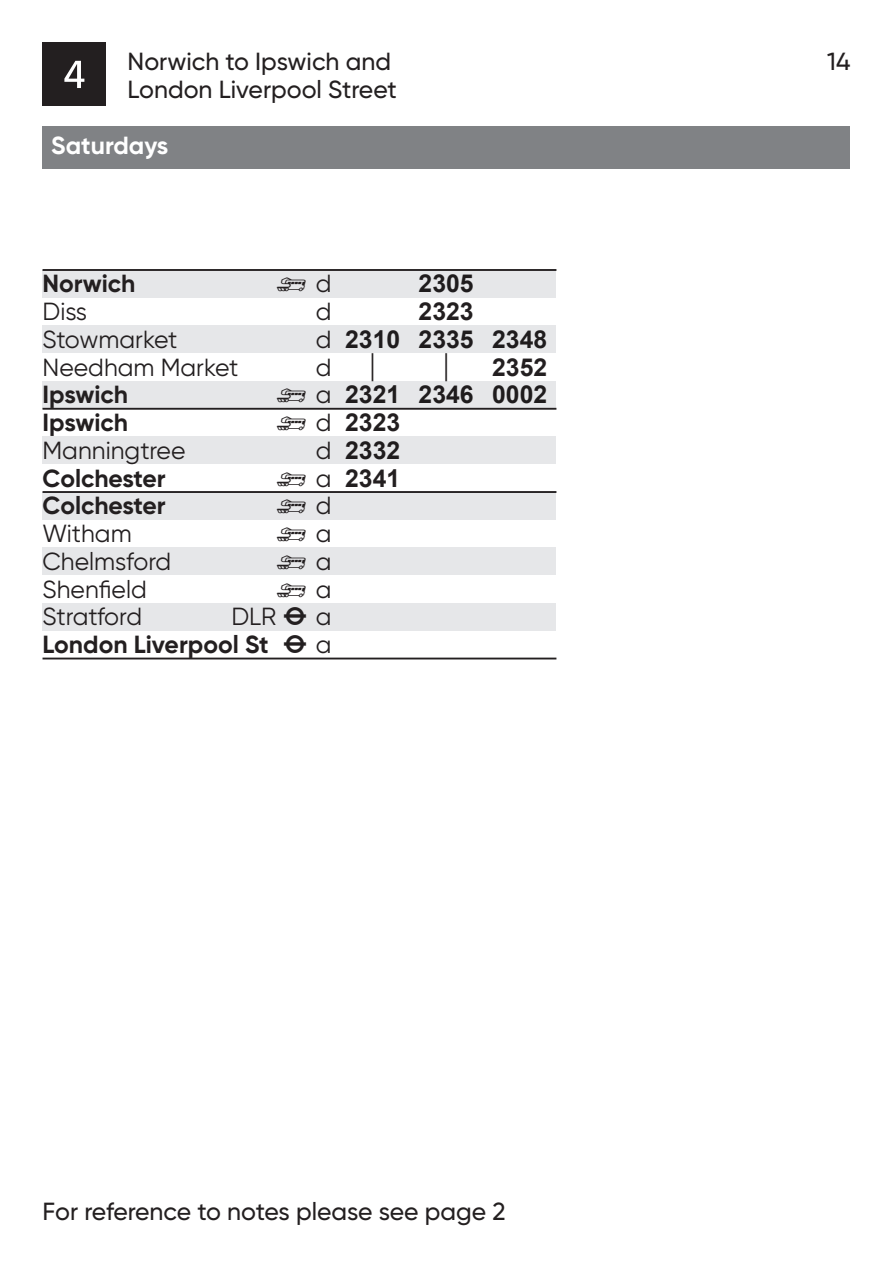
<style>
.page{position:relative;width:893px;height:1263px;background:#fff}
.page>*{position:absolute;margin:0;border:0;box-sizing:border-box;transform-origin:0 0}
.t1{font:34.5px "TIME Sfont";color:#231f20}
.t2{font:500 24.75px/27.8px "Gilroy";color:#231f20}
.Station{font:24.75px "Gilroy";color:#231f20}
.t3{font:700 24.75px/27.8px "Arial";color:#231f20;text-align:justify}
.StationUnderline{font:700 24.75px "Gilroy";color:#231f20}
.Station-2{font:700 24.75px "Gilroy";color:#231f20}
.t4{font:700 24.75px "Gilroy";color:#fff}
.Station-3{font:24.75px "Gilroy";letter-spacing:-.02em;color:#231f20}
.Station-4{font:24px "TIME Sfont";color:#231f20}
.StationUnderline-2{font:24px "TIME Sfont";color:#231f20}
.s1{font-family:"Gilroy";font-size:24.75px}
.s2{font-family:"TIME Sfont";font-size:24px}
.s3{font-family:"TIME Sfont";font-weight:400;font-size:24px}
.s4{font-weight:400}
</style>
<div class="page">
<div style="left:43px;top:126px;width:807px;height:42px;background:#808285"></div>
<div style="left:43px;top:43px;width:63px;height:63px;background:#231f20"></div>
<svg style="left:64px;top:61px;width:20px;height:27px"></svg>
<div style="left:43px;top:270px;width:513px;height:28px;background:#e6e7e9"></div>
<div style="left:43px;top:603px;width:513px;height:28px;background:#e6e7e9"></div>
<div style="left:43px;top:325px;width:513px;height:28px;background:#e6e7e9"></div>
<div style="left:43px;top:381px;width:513px;height:28px;background:#e6e7e9"></div>
<div style="left:43px;top:436px;width:513px;height:28px;background:#e6e7e9"></div>
<div style="left:43px;top:492px;width:513px;height:28px;background:#e6e7e9"></div>
<div style="left:43px;top:547px;width:513px;height:28px;background:#e6e7e9"></div>
<hr style="left:43px;top:269px;width:513px;height:2px;background:#231f20">
<hr style="left:43px;top:408px;width:513px;height:2px;background:#231f20">
<hr style="left:43px;top:491px;width:513px;height:2px;background:#231f20">
<hr style="left:43px;top:658px;width:513px;height:1px;background:#231f20">
<p class="t2" style="left:128px;top:48px;width:271px">Norwich to Ipswich and<br>London Liverpool Street</p>
<p class="t2" style="left:827px;top:48px;width:25px">14</p>
<p class="t4" style="left:51px;top:129px;width:119px">Saturdays</p>
<p class="Station-2" style="left:43px;top:268px;width:94px">Norwich</p>
<p class="Station-4" style="left:277px;top:265px;width:56px">) <span class="s1">d</span></p>
<p class="Station" style="left:43px;top:296px;width:46px">Diss</p>
<p class="Station" style="left:316px;top:296px;width:17px">d</p>
<p class="Station" style="left:43px;top:324px;width:136px">Stowmarket</p>
<p class="Station" style="left:316px;top:324px;width:17px">d</p>
<p class="Station" style="left:43px;top:352px;width:197px">Needham Market</p>
<p class="Station" style="left:316px;top:352px;width:17px">d</p>
<p class="StationUnderline" style="left:43px;top:379px;width:87px">Ipswich</p>
<p class="StationUnderline-2" style="left:277px;top:376px;width:56px">) <span class="s1">a</span></p>
<p class="Station-2" style="left:43px;top:407px;width:87px">Ipswich</p>
<p class="Station-4" style="left:277px;top:404px;width:56px">) <span class="s1">d</span></p>
<p class="Station" style="left:43px;top:435px;width:145px">Manningtree</p>
<p class="Station" style="left:316px;top:435px;width:17px">d</p>
<p class="StationUnderline" style="left:43px;top:462px;width:125px">Colchester</p>
<p class="StationUnderline-2" style="left:277px;top:459px;width:56px">) <span class="s1">a</span></p>
<p class="Station-2" style="left:43px;top:490px;width:125px">Colchester</p>
<p class="Station-4" style="left:277px;top:487px;width:56px">) <span class="s1">d</span></p>
<p class="Station" style="left:43px;top:518px;width:91px">Witham</p>
<p class="Station-4" style="left:277px;top:515px;width:56px">) <span class="s1">a</span></p>
<p class="Station" style="left:43px;top:546px;width:130px">Chelmsford</p>
<p class="Station-4" style="left:277px;top:543px;width:56px">) <span class="s1">a</span></p>
<p class="Station" style="left:43px;top:574px;width:106px">Shenfield</p>
<p class="Station-4" style="left:277px;top:570px;width:56px">) <span class="s1">a</span></p>
<p class="Station-3" style="left:43px;top:602px;width:101px">Stratford</p>
<p class="Station" style="left:231px;top:602px;width:102px">DLR <span class="s2">T</span> a</p>
<p class="StationUnderline" style="left:43px;top:629px;width:291px">London Liverpool St <span class="s3">T</span> <span class="s4">a</span></p>
<p class="t3" style="left:345px;top:326px;width:57px">2310</p>
<h1 class="t1" style="left:372px;top:339px;width:4px">c</h1>
<p class="t3" style="left:345px;top:382px;width:57px">2321<br>2323<br>2332<br>2341</p>
<p class="t3" style="left:419px;top:271px;width:57px">2305<br>2323<br>2335</p>
<h1 class="t1" style="left:445px;top:339px;width:4px">c</h1>
<p class="t3" style="left:419px;top:382px;width:57px">2346</p>
<p class="t3" style="left:492px;top:326px;width:57px">2348<br>2352<br>0002</p>
<p class="t2" style="left:43px;top:1198px;width:464px">For reference to notes please see page 2</p>
</div>
